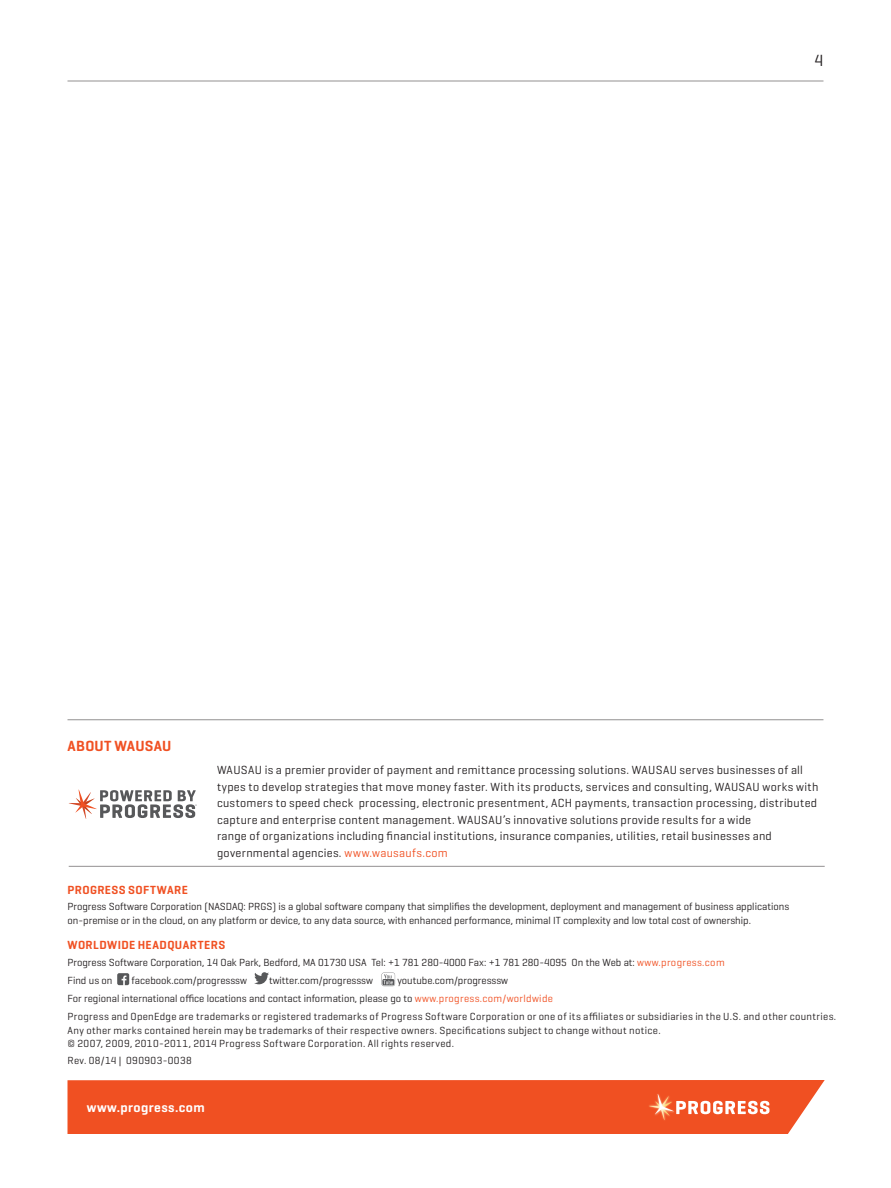
<style>
.page{position:relative;width:891px;height:1188px;background:#fff}
.page>*{position:absolute;margin:0;border:0;box-sizing:border-box;transform-origin:0 0}
.Pagination{font:16.5px "Geogrotesque";color:#231f20}
.Boilerplate_Sub-Head{font:600 15px "Geogrotesque";letter-spacing:.015em;color:#f05022}
.t1{font:600 13.5px "Geogrotesque";letter-spacing:.03em;color:#fff}
.Body_Text{font:12px/16.5px "Geogrotesque";letter-spacing:.025em;color:#231f20}
.Boilerplate_Sub-Head-2{font:600 12px "Geogrotesque";letter-spacing:.035em;color:#f05022}
.Boilerplate_Text_spa{font:10.5px/13.5px "Geogrotesque";color:#231f20}
.Legal{font:10.5px/13.5px "Geogrotesque";letter-spacing:.035em;color:#231f20}
.s1{color:#f05022}
</style>
<div class="page">
<hr style="left:69px;top:866px;width:756px;height:1px;background:#231f20">
<div style="left:117px;top:973px;width:12px;height:12px;background:#57585a;border-radius:2px"></div>
<svg style="left:122px;top:976px;width:4px;height:10px"></svg>
<svg style="left:254px;top:972px;width:15px;height:12px"></svg>
<svg style="left:382px;top:973px;width:13px;height:13px"></svg>
<div style="left:68px;top:1080px;width:757px;height:54px;background:#f05022"></div>
<hr style="left:68px;top:81px;width:756px;height:1px;background:#231f20">
<hr style="left:68px;top:720px;width:755px;height:1px;background:#231f20">
<svg style="left:69px;top:789px;width:128px;height:30px"></svg>
<p class="Pagination" style="left:815px;top:50px;width:10px">4</p>
<p class="Boilerplate_Sub-Head" style="left:68px;top:737px;width:105px">ABOUT WAUSAU</p>
<p class="Body_Text" style="left:217px;top:762px;width:603px">WAUSAU is a premier provider of payment and remittance processing solutions. WAUSAU serves businesses of all types to develop strategies that move money faster. With its products, services and consulting, WAUSAU works with customers to speed check processing, electronic presentment, ACH payments, transaction processing, distributed capture and enterprise content management. WAUSAU’s innovative solutions provide results for a wide<br>range of organizations including financial institutions, insurance companies, utilities, retail businesses and governmental agencies. <span class="s1">www.wausaufs.com</span></p>
<p class="Boilerplate_Sub-Head-2" style="left:68px;top:882px;width:122px">PROGRESS SOFTWARE</p>
<p class="Boilerplate_Text_spa" style="left:68px;top:900px;width:723px">Progress Software Corporation (NASDAQ: PRGS) is a global software company that simplifies the development, deployment and management of business applications on-premise or in the cloud, on any platform or device, to any data source, with enhanced performance, minimal IT complexity and low total cost of ownership.</p>
<p class="Boilerplate_Sub-Head-2" style="left:68px;top:938px;width:159px">WORLDWIDE HEADQUARTERS</p>
<p class="Boilerplate_Text_spa" style="left:68px;top:956px;width:659px">Progress Software Corporation, 14 Oak Park, Bedford, MA 01730 USA Tel: +1 781 280-4000 Fax: +1 781 280-4095 On the Web at: <span class="s1">www.progress.com</span></p>
<p class="Boilerplate_Text_spa" style="left:68px;top:974px;width:47px">Find us on</p>
<p class="Boilerplate_Text_spa" style="left:132px;top:974px;width:117px">facebook.com/progresssw</p>
<p class="Boilerplate_Text_spa" style="left:269px;top:974px;width:106px">twitter.com/progresssw</p>
<p class="Boilerplate_Text_spa" style="left:397px;top:974px;width:112px">youtube.com/progresssw</p>
<p class="Boilerplate_Text_spa" style="left:68px;top:992px;width:487px">For regional international office locations and contact information, please go to <span class="s1">www.progress.com/worldwide</span></p>
<p class="Legal" style="left:68px;top:1010px;width:770px">Progress and OpenEdge are trademarks or registered trademarks of Progress Software Corporation or one of its affiliates or subsidiaries in the U.S. and other countries.<br>Any other marks contained herein may be trademarks of their respective owners. Specifications subject to change without notice.<br>© 2007, 2009, 2010-2011, 2014 Progress Software Corporation. All rights reserved.</p>
<p class="Legal" style="left:68px;top:1054px;width:126px">Rev. 08/14 | 090903-0038</p>
<p class="t1" style="left:87px;top:1099px;width:119px">www.progress.com</p>
</div>
